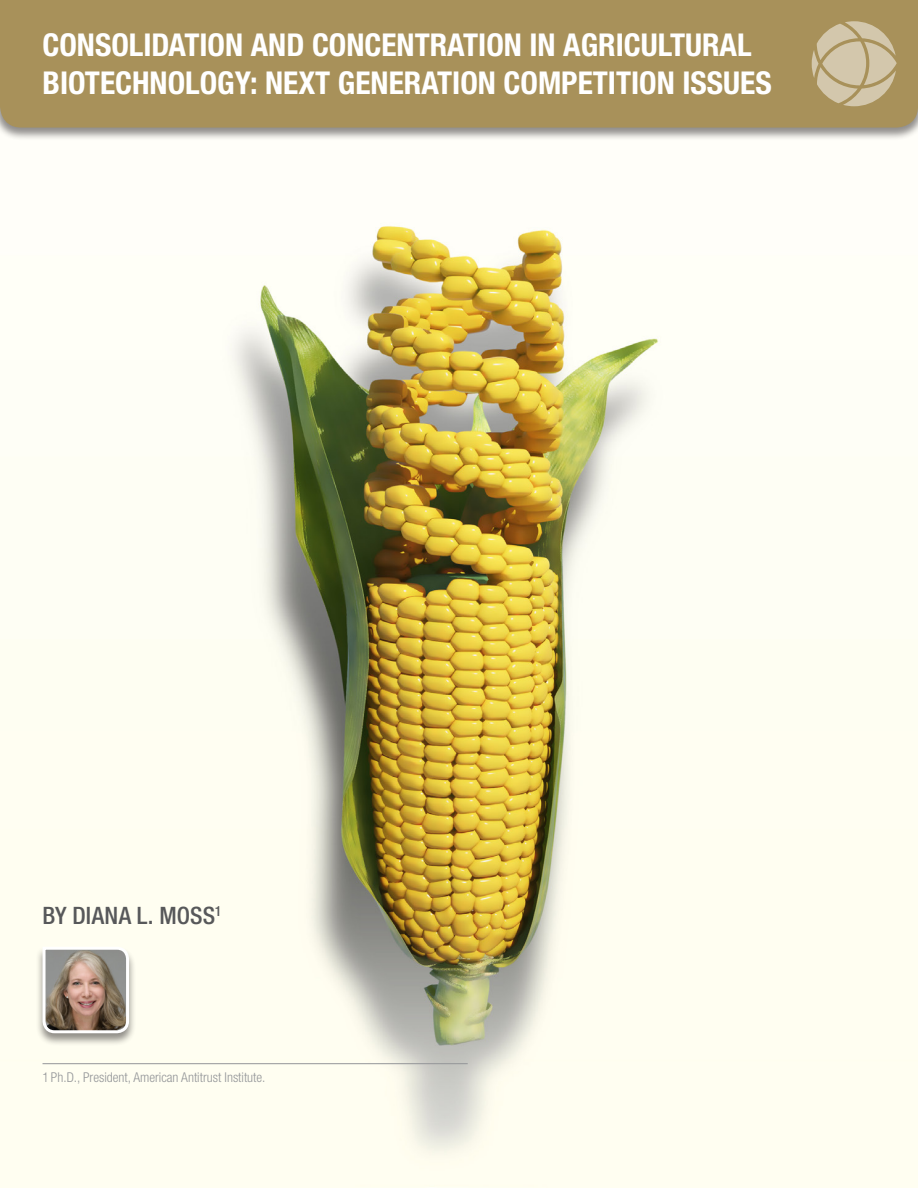
<style>
.page{position:relative;width:918px;height:1188px;background:#fff}
.page>*{position:absolute;margin:0;border:0;box-sizing:border-box;transform-origin:0 0}
.Sin_espaciado{font:700 condensed 31.5px/37.8px "Helvetica Neue LT Std";color:#fff}
.No_Spacing{font:500 condensed 24px "Helvetica Neue LT Std";letter-spacing:.005em;color:#57585a}
.Note{font:300 condensed 13.5px "Helvetica Neue LT Std";color:#939598}
</style>
<div class="page">
<img style="left:0;top:224px;width:918px;height:964px">
<div style="left:0;top:0;width:918px;height:141px;background:#231f20;opacity:.5"></div>
<div style="left:0;top:0;width:918px;height:128px;background:#a8915a"></div>
<svg style="left:812px;top:21px;width:85px;height:85px;background:#c3b38e"></svg>
<div style="left:36px;top:946px;width:100px;height:101px;background:#231f20;opacity:.5"></div>
<svg style="left:41px;top:945px;width:90px;height:90px;background:#a39488"></svg>
<hr style="left:43px;top:1063px;width:425px;height:1px;background:#939598">
<p class="Sin_espaciado" style="left:43px;top:26px;width:731px">CONSOLIDATION AND CONCENTRATION IN AGRICULTURAL<br>BIOTECHNOLOGY: NEXT GENERATION COMPETITION ISSUES</p>
<p class="No_Spacing" style="left:43px;top:901px;width:181px">BY DIANA L. MOSS<sup>1</sup></p>
<p class="Note" style="left:43px;top:1069px;width:224px">1 Ph.D., President, American Antitrust Institute.</p>
</div>
